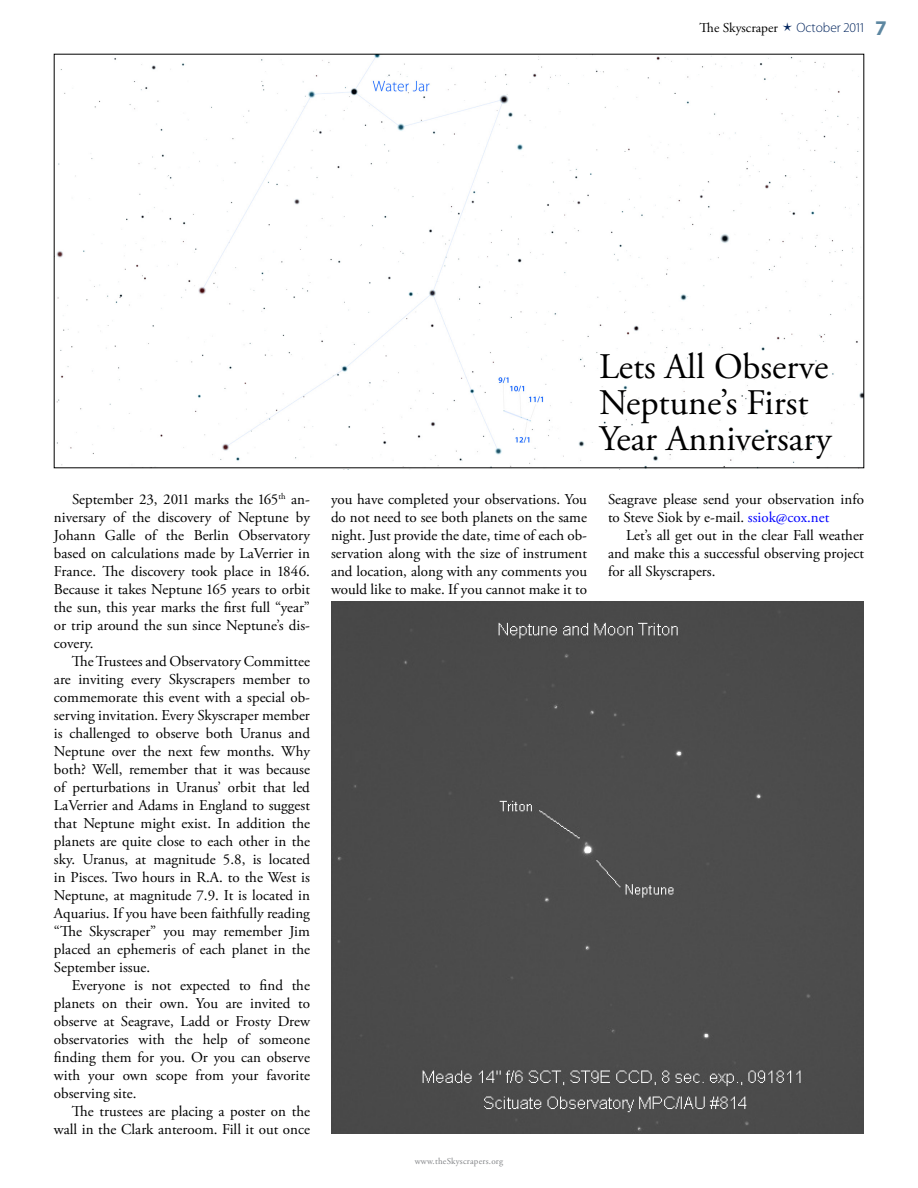
<style>
.page{position:relative;width:918px;height:1188px;background:#fff}
.page>*{position:absolute;margin:0;border:0;box-sizing:border-box;transform-origin:0 0}
.t1{font:36px/36px "Adobe Garamond Pro";color:#000}
.t2{font:700 21px "Myriad Pro";color:#5d87a1}
.t3{font:15px/18px "Adobe Garamond Pro";color:#000;text-align:justify}
.t4{font:13.5px "Adobe Garamond Pro";color:#000}
.t5{font:300 13.5px "Myriad Pro";color:#00245d}
.t6{font:9px "Adobe Garamond Pro";letter-spacing:.025em;color:#808285}
.s1{color:#00f}
</style>
<div class="page">
<img style="left:54px;top:56px;width:810px;height:413px">
<div style="left:331px;top:602px;width:532px;height:532px;background:#4b4b4b"></div>
<p class="t4" style="left:700px;top:20px;width:80px">The Skyscraper</p>
<p class="t5" style="left:796px;top:20px;width:69px">October 2011</p>
<h2 class="t2" style="left:876px;top:14px;width:11px">7</h2>
<p class="t3" style="left:54px;top:491px;width:258px;text-indent:18px">September 23, 2011 marks the 165<sup>th</sup> an&shy;niversary of the discovery of Neptune by Johann Galle of the Berlin Observatory based on calculations made by LaVerrier in France. The discovery took place in 1846.<br>Because it takes Neptune 165 years to orbit the sun, this year marks the first full “year” or trip around the sun since Neptune’s dis&shy;covery.</p>
<p class="t3" style="left:54px;top:653px;width:258px;text-indent:18px">The Trustees and Observatory Committee are inviting every Skyscrapers member to commemorate this event with a special ob&shy;serving invitation. Every Skyscraper member is challenged to observe both Uranus and Neptune over the next few months. Why both? Well, remember that it was because of perturbations in Uranus’ orbit that led LaVerrier and Adams in England to suggest that Neptune might exist. In addition the planets are quite close to each other in the sky. Uranus, at magnitude 5.8, is located in Pisces. Two hours in R.A. to the West is Neptune, at magnitude 7.9. It is located in Aquarius. If you have been faithfully reading “The Skyscraper” you may remember Jim placed an ephemeris of each planet in the September issue.</p>
<p class="t3" style="left:54px;top:977px;width:258px;text-indent:18px">Everyone is not expected to find the planets on their own. You are invited to observe at Seagrave, Ladd or Frosty Drew observatories with the help of someone finding them for you. Or you can observe with your own scope from your favorite observing site.</p>
<p class="t3" style="left:54px;top:1103px;width:258px;text-align:right">The trustees are placing a poster on the wall in the Clark anteroom. Fill it out once</p>
<h1 class="t1" style="left:599px;top:350px;width:234px">Lets All Observe<br>Neptune’s First<br>Year Anniversary</h1>
<p class="t3" style="left:331px;top:491px;width:258px">you have completed your observations. You do not need to see both planets on the same night. Just provide the date, time of each ob&shy;servation along with the size of instrument and location, along with any comments you would like to make. If you cannot make it to</p>
<p class="t3" style="left:608px;top:491px;width:258px">Seagrave please send your observation info to Steve Siok by e-mail. <span class="s1">ssiok@cox.net</span></p>
<p class="t3" style="left:608px;top:527px;width:258px;text-indent:18px">Let’s all get out in the clear Fall weather and make this a successful observing project for all Skyscrapers.</p>
<p class="t6" style="left:415px;top:1156px;width:90px">www.theSkyscrapers.org</p>
</div>
